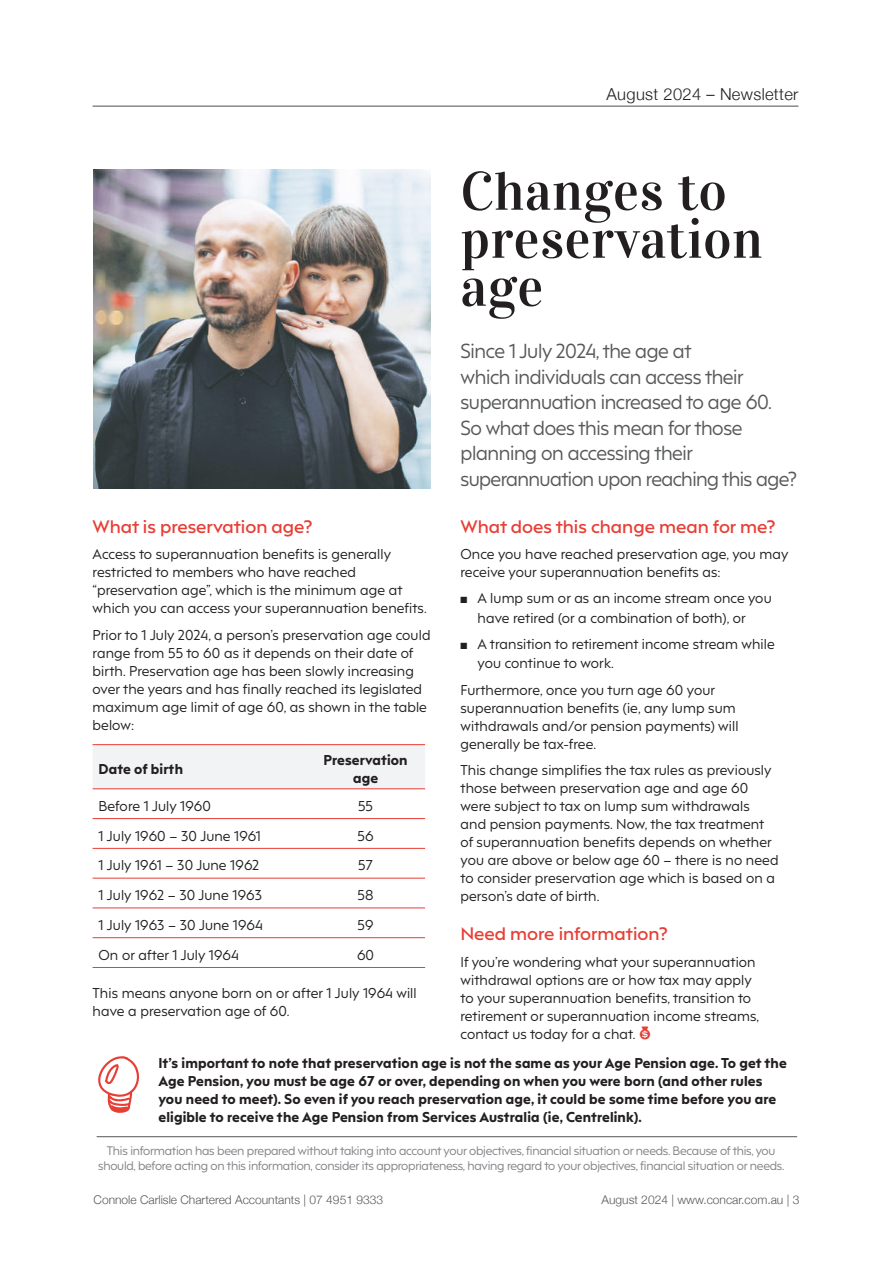
<style>
.page{position:relative;width:893px;height:1263px;background:#fff}
.page>*{position:absolute;margin:0;border:0;box-sizing:border-box;transform-origin:0 0}
.t1{font:54px/48px "Vidaloka";letter-spacing:.01em;color:#231f20}
.t2{font:19.2px/25.5px "F37 Hooj";letter-spacing:-.02em;color:#57585a}
.t3{font:600 17.1px "F37 Hooj";color:#e73e36;scale:1.05 1}
.t4{font:300 16.5px "Helvetica Neue";letter-spacing:.02em;color:#231f20}
.t5{font:13.5px/18px "F37 Hooj";letter-spacing:.01em;color:#231f20}
.t6{font:800 13.5px/18px "F37 Hooj";letter-spacing:.01em;color:#231f20;text-align:center}
.t7{font:300 12px "Helvetica Neue";color:#57585a}
.t8{font:11.7px/15px "F37 Hooj";letter-spacing:-.02em;color:#808285;text-align:center}
.s1{font-family:"Modern Pictograms";font-size:19.5px;color:#e73e36}
</style>
<div class="page">
<hr style="left:93px;top:106px;width:705px;height:1px;background:#231f20">
<div style="left:93px;top:745px;width:332px;height:43px;background:#f2f3f4"></div>
<hr style="left:93px;top:744px;width:213px;height:1px;background:#e73e36">
<hr style="left:306px;top:744px;width:119px;height:1px;background:#e73e36">
<hr style="left:93px;top:788px;width:213px;height:1px;background:#e73e36">
<hr style="left:306px;top:788px;width:119px;height:1px;background:#e73e36">
<hr style="left:93px;top:818px;width:213px;height:1px;background:#e73e36">
<hr style="left:306px;top:818px;width:119px;height:1px;background:#e73e36">
<hr style="left:93px;top:848px;width:213px;height:1px;background:#e73e36">
<hr style="left:306px;top:848px;width:119px;height:1px;background:#e73e36">
<hr style="left:93px;top:878px;width:213px;height:1px;background:#e73e36">
<hr style="left:306px;top:878px;width:119px;height:1px;background:#e73e36">
<hr style="left:93px;top:908px;width:213px;height:1px;background:#e73e36">
<hr style="left:306px;top:908px;width:119px;height:1px;background:#e73e36">
<hr style="left:93px;top:937px;width:213px;height:1px;background:#e73e36">
<hr style="left:306px;top:937px;width:119px;height:1px;background:#e73e36">
<hr style="left:93px;top:967px;width:213px;height:1px;background:#e73e36">
<hr style="left:306px;top:967px;width:119px;height:1px;background:#e73e36">
<img style="left:94px;top:169px;width:336px;height:320px">
<hr style="left:97px;top:1136px;width:700px;height:1px;background:#231f20">
<p class="t4" style="left:607px;top:81px;width:193px">August 2024 – Newsletter</p>
<h1 class="t1" style="left:460px;top:168px;width:304px">Changes to preservation age</h1>
<h2 class="t2" style="left:460px;top:336px;width:338px">Since 1 July 2024, the age at<br>which individuals can access their superannuation increased to age 60.<br>So what does this mean for those planning on accessing their superannuation upon reaching this age?</h2>
<p class="t3" style="left:93px;top:512px;width:211px">What is preservation age?</p>
<p class="t5" style="left:93px;top:544px;width:336px">Access to superannuation benefits is generally restricted to members who have reached “preservation age”, which is the minimum age at which you can access your superannuation benefits.</p>
<p class="t5" style="left:93px;top:624px;width:339px">Prior to 1 July 2024, a person’s preservation age could range from 55 to 60 as it depends on their date of birth. Preservation age has been slowly increasing over the years and has finally reached its legislated maximum age limit of age 60, as shown in the table below:</p>
<p class="t6" style="left:99px;top:758px;width:86px">Date of birth</p>
<p class="t6" style="left:323px;top:749px;width:86px">Preservation age</p>
<p class="t5" style="left:99px;top:795px;width:114px">Before 1 July 1960</p>
<p class="t5" style="left:358px;top:795px;width:16px">55</p>
<p class="t5" style="left:99px;top:825px;width:164px">1 July 1960 – 30 June 1961</p>
<p class="t5" style="left:358px;top:825px;width:17px">56</p>
<p class="t5" style="left:99px;top:855px;width:162px">1 July 1961 – 30 June 1962</p>
<p class="t5" style="left:358px;top:855px;width:16px">57</p>
<p class="t5" style="left:99px;top:885px;width:165px">1 July 1962 – 30 June 1963</p>
<p class="t5" style="left:358px;top:885px;width:17px">58</p>
<p class="t5" style="left:99px;top:914px;width:166px">1 July 1963 – 30 June 1964</p>
<p class="t5" style="left:358px;top:914px;width:17px">59</p>
<p class="t5" style="left:99px;top:944px;width:142px">On or after 1 July 1964</p>
<p class="t5" style="left:357px;top:944px;width:19px">60</p>
<p class="t5" style="left:93px;top:982px;width:326px">This means anyone born on or after 1 July 1964 will have a preservation age of 60.</p>
<p class="t3" style="left:460px;top:512px;width:301px">What does this change mean for me?</p>
<p class="t5" style="left:460px;top:544px;width:329px">Once you have reached preservation age, you may receive your superannuation benefits as:</p>
<p class="t5" style="left:478px;top:587px;width:296px;line-height:19.5px;text-indent:-17px">■ A lump sum or as an income stream once you have retired (or a combination of both), or</p>
<p class="t5" style="left:478px;top:632px;width:299px;line-height:19.5px;text-indent:-17px">■ A transition to retirement income stream while you continue to work.</p>
<p class="t5" style="left:460px;top:679px;width:280px">Furthermore, once you turn age 60 your superannuation benefits (ie, any lump sum withdrawals and/or pension payments) will generally be tax-free.</p>
<p class="t5" style="left:460px;top:760px;width:319px">This change simplifies the tax rules as previously those between preservation age and age 60 were subject to tax on lump sum withdrawals and pension payments. Now, the tax treatment of superannuation benefits depends on whether you are above or below age 60 – there is no need to consider preservation age which is based on a person’s date of birth.</p>
<p class="t3" style="left:460px;top:919px;width:199px">Need more information?</p>
<p class="t5" style="left:460px;top:951px;width:300px">If you’re wondering what your superannuation withdrawal options are or how tax may apply to your superannuation benefits, transition to retirement or superannuation income streams, contact us today for a chat. <span class="s1">$</span></p>
<p class="t6" style="left:158px;top:1052px;width:630px;text-align:left">It’s important to note that preservation age is not the same as your Age Pension age. To get the Age Pension, you must be age 67 or over, depending on when you were born (and other rules you need to meet). So even if you reach preservation age, it could be some time before you are eligible to receive the Age Pension from Services Australia (ie, Centrelink).</p>
<p class="t8" style="left:98px;top:1142px;width:688px">This information has been prepared without taking into account your objectives, financial situation or needs. Because of this, you should, before acting on this information, consider its appropriateness, having regard to your objectives, financial situation or needs.</p>
<p class="t7" style="left:94px;top:1190px;width:291px">Connole Carlisle Chartered Accountants | 07 4951 9333</p>
<p class="t7" style="left:601px;top:1190px;width:199px">August 2024 | www.concar.com.au | 3</p>
</div>
